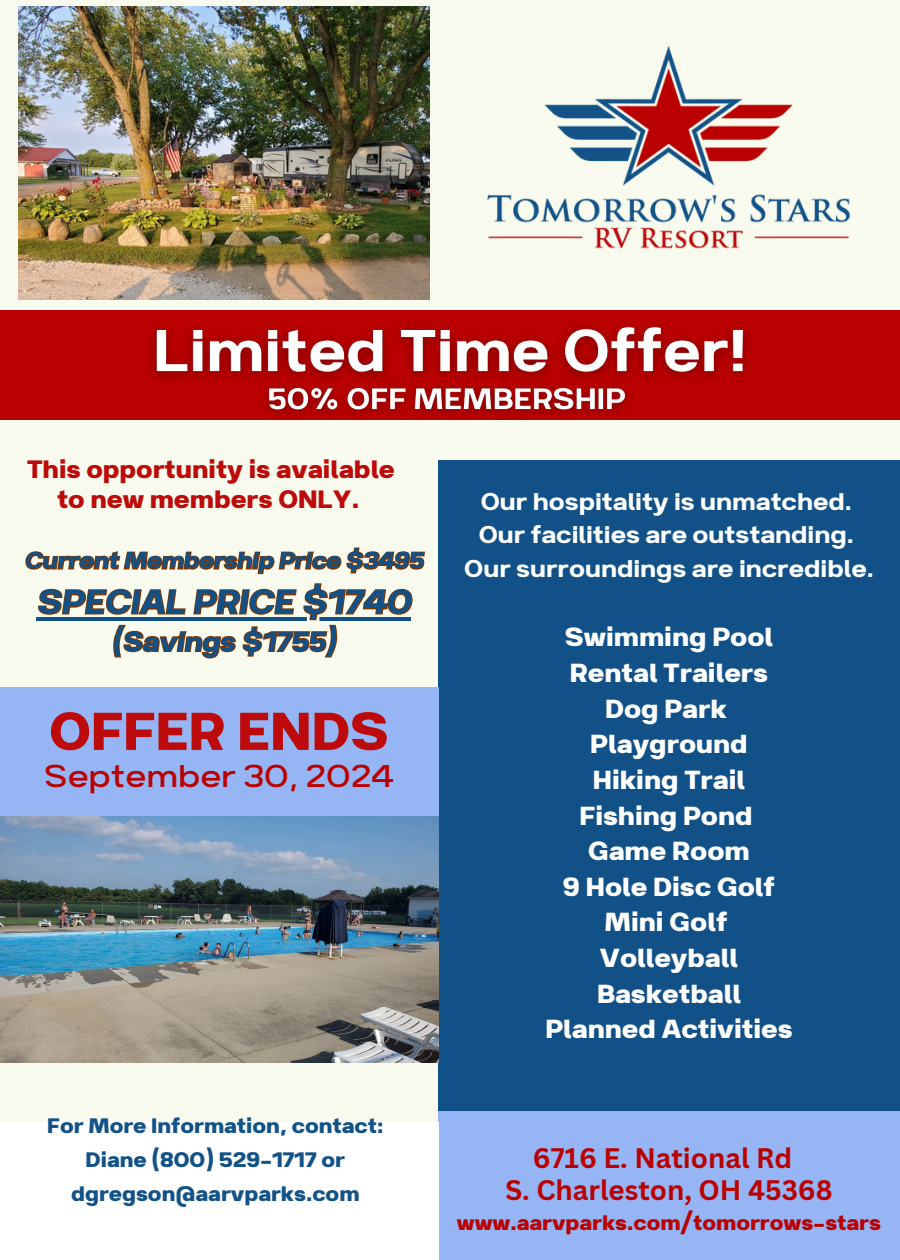
<style>
.page{position:relative;width:900px;height:1260px;background:#f7faed}
.page>*{position:absolute;margin:0;border:0;box-sizing:border-box;transform-origin:0 0}
.t1{font:700 63.5px "Breul Grotesk A";color:#bd0a0a}
.t2{font:italic 39.5px "Breul Grotesk A";color:#125187}
.t3{font:300 37.5px "Breul Grotesk A";color:#ba0000}
.t4{font:italic 32px "Breul Grotesk A";color:#125187}
.t5{font:700 31.25px/35.5px "Breul Grotesk A";color:#fff;text-align:center}
.t6{font:700 30px/30px "Breul Grotesk A";color:#bd0a0a;text-align:center}
.t7{font:28.75px/33.8px "Breul Grotesk A";color:#fff}
.t8{font:700 27.5px/32px "Canva Sans";color:#ba0000;text-align:center}
.t9{font:italic 27px "Breul Grotesk A";color:#125187}
.t10{font:700 25px/33.8px "Breul Grotesk A";color:#125287;text-align:center}
.t11{font:700 25px "Breul Grotesk A";color:#ba0000}
</style>
<div class="page">
<div style="left:438px;top:461px;width:462px;height:799px;background:#125187"></div>
<div style="left:0;top:687px;width:438px;height:130px;background:#96b5f4"></div>
<div style="left:438px;top:1111px;width:462px;height:149px;background:#96b5f4"></div>
<div style="left:0;top:310px;width:900px;height:110px;background:#ba0000"></div>
<div style="left:0;top:1122px;width:438px;height:138px;background:#fff"></div>
<img style="left:488px;top:47px;width:363px;height:202px">
<img style="left:19px;top:7px;width:410px;height:292px">
<img style="left:0;top:817px;width:439px;height:245px">
<img style="left:137px;top:290px;width:611px;height:126px">
<svg style="left:25px;top:547px;width:400px;height:112px"></svg>
<hr style="left:37px;top:617px;width:374px;height:4px;background:#125187">
<h2 class="t6" style="left:27px;top:451px;width:369px">This opportunity is available to new members ONLY.</h2>
<h3 class="t9" style="left:25px;top:538px;width:400px">Current Membership Price $3495</h3>
<p class="t2" style="left:37px;top:569px;width:376px">SPECIAL PRICE $1740</p>
<h6 class="t4" style="left:111px;top:615px;width:226px">(Savings $1755)</h6>
<p class="t1" style="left:49px;top:678px;width:341px">OFFER ENDS</p>
<p class="t3" style="left:44px;top:747px;width:351px">September 30, 2024</p>
<p class="t10" style="left:47px;top:1106px;width:338px">For More Information, contact:<br>Diane (800) 529-1717 or dgregson@aarvparks.com</p>
<h5 class="t7" style="left:479px;top:481px;width:377px">Our hospitality is unmatched.<br>Our facilities are outstanding.</h5>
<h4 class="t7" style="left:464px;top:548px;width:411px">Our surroundings are incredible.</h4>
<h4 class="t5" style="left:565px;top:616px;width:210px">Swimming Pool<br>Rental Trailers<br>Dog Park</h4>
<h6 class="t5" style="left:545px;top:723px;width:249px">Playground<br>Hiking Trail<br>Fishing Pond<br>Game Room<br>9 Hole Disc Golf<br>Mini Golf<br>Volleyball<br>Basketball<br>Planned Activities</h6>
<h4 class="t8" style="left:505px;top:1141px;width:329px">6716 E. National Rd<br>S. Charleston, OH 45368</h4>
<h4 class="t11" style="left:457px;top:1202px;width:426px">www.aarvparks.com/tomorrows-stars</h4>
</div>
